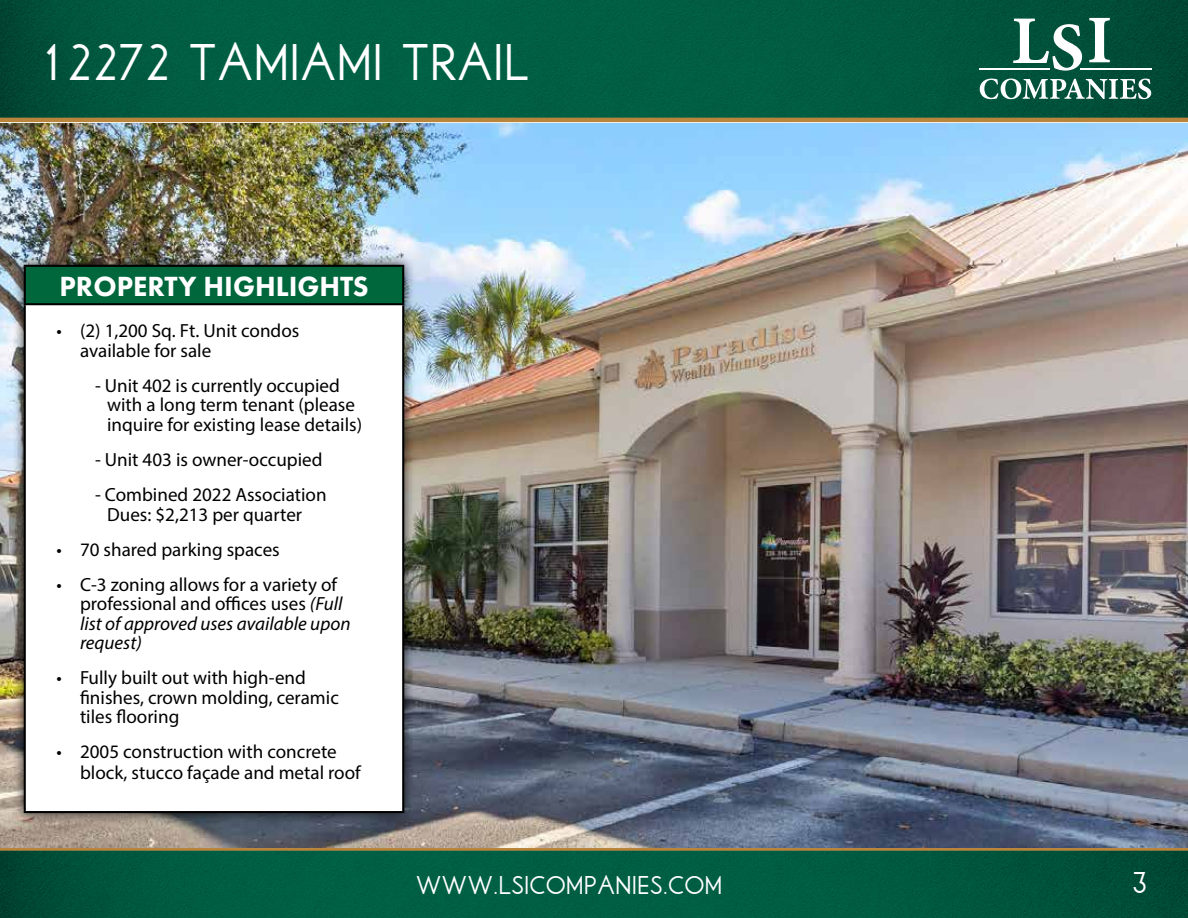
<style>
.page{position:relative;width:1188px;height:918px;background:#fff}
.page>*{position:absolute;margin:0;border:0;box-sizing:border-box;transform-origin:0 0}
.t1{font:36px "Libby";color:#fff}
.t2{font:800 28.8px "Futura PT";color:#fff}
.t3{font:21px "Libby";color:#fff}
.t4{font:19.05px/19.5px "Myriad Pro";color:#000}
.t5{font:18px "Libby";color:#fff}
.s1{font-style:italic}
</style>
<div class="page">
<img style="left:0;top:123px;width:1188px;height:723px">
<svg style="left:0;top:846px;width:1188px;height:72px;background:#0a5c41"></svg>
<svg style="left:0;top:0;width:1188px;height:122px;background:#085b3f"></svg>
<svg style="left:980px;top:79px;width:171px;height:20px"></svg>
<hr style="left:1080px;top:68px;width:71px;height:2px;background:#fff">
<hr style="left:980px;top:68px;width:70px;height:2px;background:#fff">
<svg style="left:1013px;top:19px;width:69px;height:52px"></svg>
<svg style="left:1089px;top:18px;width:21px;height:44px"></svg>
<div style="left:13px;top:254px;width:403px;height:570px;background:#000;opacity:.75"></div>
<div style="left:25px;top:266px;width:378px;height:38px;background:#00663c"></div>
<div style="left:25px;top:304px;width:378px;height:508px;background:#fff"></div>
<hr style="left:24px;top:265px;width:380px;height:2px;background:#000">
<hr style="left:24px;top:267px;width:2px;height:36px;background:#000">
<hr style="left:402px;top:267px;width:2px;height:36px;background:#000">
<hr style="left:24px;top:303px;width:380px;height:2px;background:#000">
<hr style="left:24px;top:305px;width:2px;height:506px;background:#000">
<hr style="left:402px;top:305px;width:2px;height:506px;background:#000">
<hr style="left:24px;top:811px;width:380px;height:2px;background:#000">
<h1 class="t1" style="left:40px;top:41px;width:491px">12272 TAMIAMI TRAIL</h1>
<h2 class="t2" style="left:59px;top:268px;width:311px">PROPERTY HIGHLIGHTS</h2>
<p class="t4" style="left:80px;top:321px;width:221px;text-indent:-23px">• (2) 1,200 Sq. Ft. Unit condos available for sale</p>
<p class="t4" style="left:107px;top:375px;width:257px;text-indent:-12px">- Unit 402 is currently occupied with a long term tenant (please inquire for existing lease details)</p>
<p class="t4" style="left:95px;top:449px;width:229px">- Unit 403 is owner-occupied</p>
<p class="t4" style="left:107px;top:485px;width:221px;text-indent:-12px">- Combined 2022 Association<br>Dues: $2,213 per quarter</p>
<p class="t4" style="left:57px;top:539px;width:225px">• 70 shared parking spaces</p>
<p class="t4" style="left:80px;top:574px;width:272px;text-indent:-23px">• C-3 zoning allows for a variety of professional and offices uses <span class="s1">(Full list of approved uses available upon request)</span></p>
<p class="t4" style="left:80px;top:668px;width:260px;text-indent:-23px">• Fully built out with high-end finishes, crown molding, ceramic tiles flooring</p>
<p class="t4" style="left:80px;top:741px;width:282px;line-height:20.9px;text-indent:-23px">• 2005 construction with concrete block, stucco façade and metal roof</p>
<p class="t5" style="left:416px;top:875px;width:308px">WWW.LSICOMPANIES.COM</p>
<p class="t3" style="left:1132px;top:870px;width:17px">3</p>
</div>
